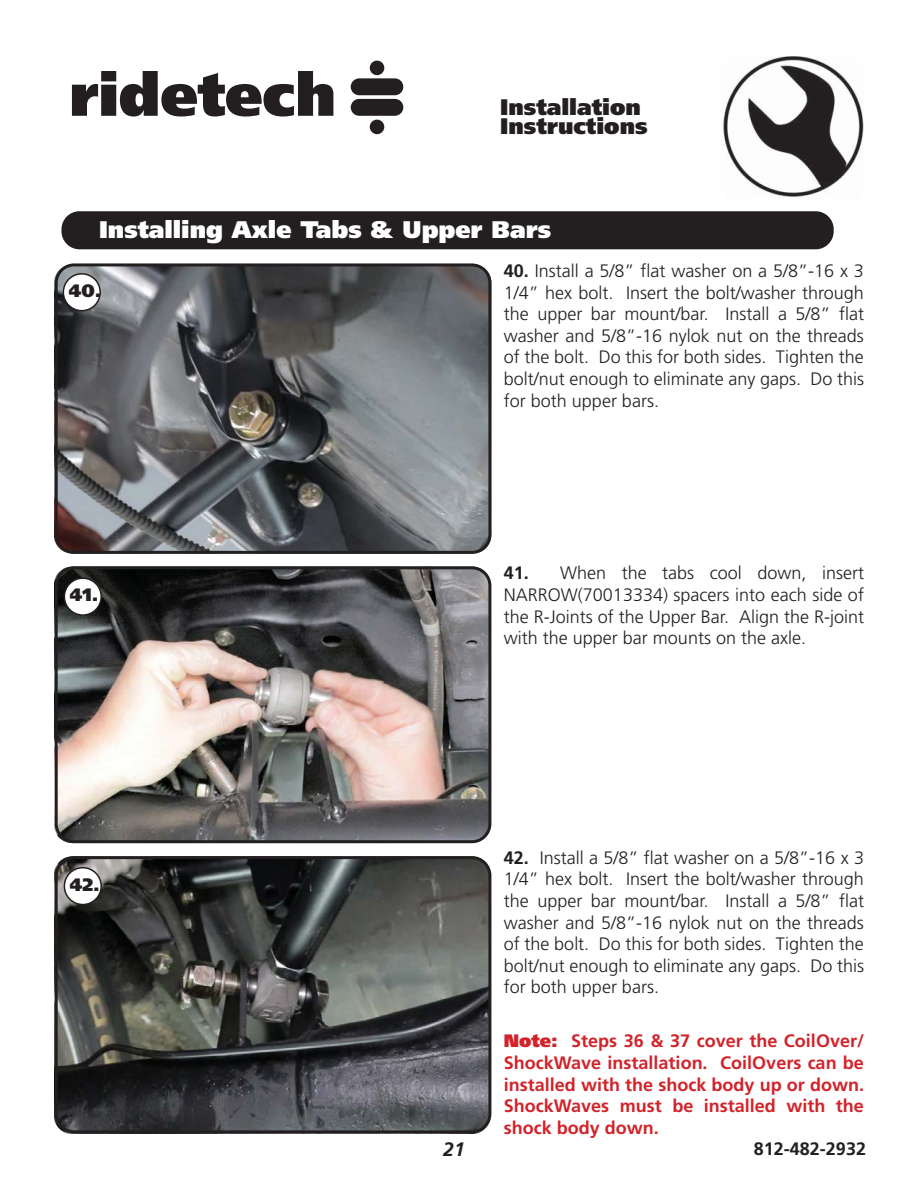
<style>
.page{position:relative;width:918px;height:1188px;background:#fff}
.page>*{position:absolute;margin:0;border:0;box-sizing:border-box;transform-origin:0 0}
.t1{font:900 24px "Frutiger LT Pro";color:#fff}
.t2{font:900 22.5px/19.5px "Frutiger LT Pro";color:#231f20}
.t3{font:italic 700 19.5px "Frutiger LT Pro";color:#231f20}
.t4{font:300 18px/21.6px "Frutiger LT Pro";color:#231f20;text-align:justify}
.t5{font:700 18px/21.6px "Frutiger LT Pro";color:#d2232a;text-align:justify}
.t6{font:700 18px "Frutiger LT Pro";color:#231f20}
.t7{font:900 18px "Frutiger LT Pro";color:#231f20}
.s1{font-weight:700}
.s2{font-weight:900}
</style>
<div class="page">
<img style="left:723px;top:56px;width:141px;height:141px">
<svg style="left:72px;top:71px;width:261px;height:46px"></svg>
<div style="left:351px;top:78px;width:52px;height:17px;background:#231f20;border-radius:8px"></div>
<div style="left:351px;top:99px;width:52px;height:17px;background:#231f20;border-radius:8px"></div>
<div style="left:370px;top:61px;width:14px;height:14px;background:#231f20;border-radius:50%"></div>
<div style="left:370px;top:120px;width:14px;height:14px;background:#231f20;border-radius:50%"></div>
<img style="left:54px;top:856px;width:436px;height:278px;border-radius:18px">
<img style="left:54px;top:567px;width:436px;height:276px;border-radius:18px">
<img style="left:54px;top:265px;width:437px;height:289px;border-radius:18px">
<div style="left:55px;top:263px;width:436px;height:291px;border:3px solid #231f20;border-radius:18px"></div>
<div style="left:61px;top:211px;width:773px;height:38px;background:#231f20;border-radius:18px"></div>
<div style="left:55px;top:566px;width:436px;height:277px;border:3px solid #231f20;border-radius:18px"></div>
<div style="left:55px;top:856px;width:436px;height:277px;border:3px solid #231f20;border-radius:18px"></div>
<div style="left:63px;top:274px;width:37px;height:37px;background:#fff;border-radius:50%"></div>
<div style="left:63px;top:273px;width:38px;height:38px;border:2px solid #231f20;border-radius:50%"></div>
<div style="left:64px;top:578px;width:37px;height:37px;background:#fff;border-radius:50%"></div>
<div style="left:64px;top:577px;width:38px;height:39px;border:2px solid #231f20;border-radius:50%"></div>
<div style="left:64px;top:868px;width:37px;height:37px;background:#fff;border-radius:50%"></div>
<div style="left:64px;top:867px;width:38px;height:38px;border:2px solid #231f20;border-radius:50%"></div>
<p class="t2" style="left:500px;top:98px;width:149px">Installation<br>Instructions</p>
<h1 class="t1" style="left:99px;top:220px;width:454px">Installing Axle Tabs &amp; Upper Bars</h1>
<p class="t4" style="left:504px;top:261px;width:362px"><span class="s1">40.</span> Install a 5/8” flat washer on a 5/8”-16 x 3<br>1/4” hex bolt. Insert the bolt/washer through the upper bar mount/bar. Install a 5/8” flat washer and 5/8”-16 nylok nut on the threads of the bolt. Do this for both sides. Tighten the bolt/nut enough to eliminate any gaps. Do this for both upper bars.</p>
<p class="t7" style="left:69px;top:283px;width:34px">40.</p>
<p class="t7" style="left:70px;top:587px;width:30px">41.</p>
<p class="t7" style="left:70px;top:877px;width:31px">42.</p>
<p class="t4" style="left:504px;top:563px;width:362px"><span class="s1">41.</span> When the tabs cool down, insert NARROW(70013334) spacers into each side of the R-Joints of the Upper Bar. Align the R-joint with the upper bar mounts on the axle.</p>
<p class="t4" style="left:504px;top:848px;width:362px"><span class="s1">42.</span> Install a 5/8” flat washer on a 5/8”-16 x 3<br>1/4” hex bolt. Insert the bolt/washer through the upper bar mount/bar. Install a 5/8” flat washer and 5/8”-16 nylok nut on the threads of the bolt. Do this for both sides. Tighten the bolt/nut enough to eliminate any gaps. Do this for both upper bars.</p>
<p class="t5" style="left:504px;top:1031px;width:362px"><span class="s2">Note:</span> Steps 36 &amp; 37 cover the CoilOver/ ShockWave installation. CoilOvers can be installed with the shock body up or down.<br>ShockWaves must be installed with the shock body down.</p>
<p class="t3" style="left:443px;top:1138px;width:23px">21</p>
<p class="t6" style="left:754px;top:1141px;width:114px">812-482-2932</p>
</div>
